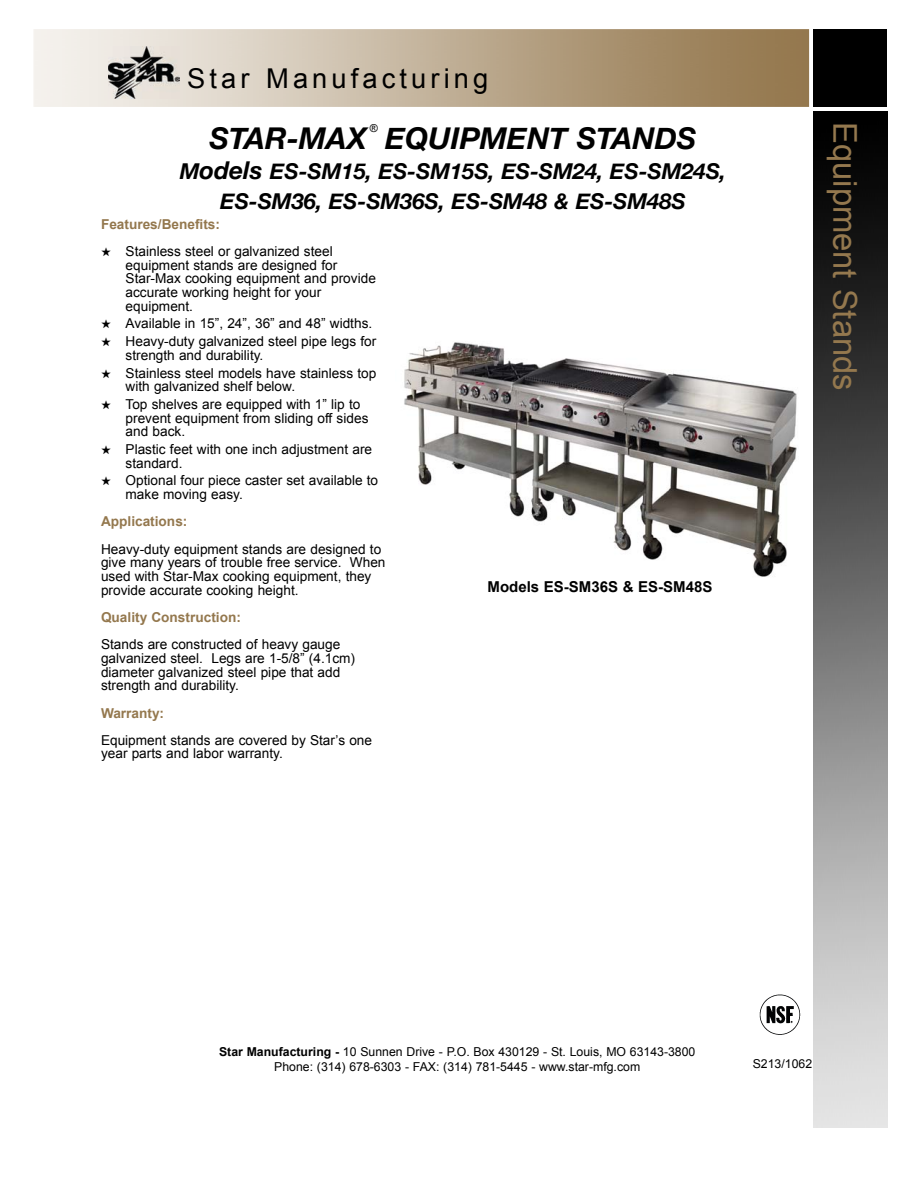
<style>
.page{position:relative;width:918px;height:1188px;background:#fff}
.page>*{position:absolute;margin:0;border:0;box-sizing:border-box;transform-origin:0 0}
.t1{font:32.7px "Arial";color:#94784e}
.t2{font:italic 700 30px "Helvetica Neue";color:#000}
.t3{font:27.3px "Arial";letter-spacing:.15em;color:#000}
.t4{font:italic 700 21.9px/30px "Helvetica Neue";color:#000;text-align:center}
.t5{font:700 15px "Arial";color:#000}
.t6{font:13.65px/13.6px "Arial";color:#000}
.t7{font:700 13.65px "Arial";color:#94784e}
.t8{font:12.3px/14.7px "Arial";color:#000;text-align:center}
.t9{font:10.95px "Arial";color:#000}
.s1{font-size:24.6px}
.s2{font-weight:700}
</style>
<div class="page">
<img style="left:34px;top:29px;width:775px;height:78px">
<div style="left:814px;top:29px;width:73px;height:78px;background:#000"></div>
<img style="left:814px;top:111px;width:73px;height:1017px">
<div style="left:813px;top:60px;width:63px;height:39px;background:#000"></div>
<img style="left:108px;top:46px;width:72px;height:53px">
<img style="left:759px;top:994px;width:42px;height:41px">
<img style="left:404px;top:342px;width:393px;height:235px">
<h3 class="t3" style="left:187px;top:64px;width:303px">Star Manufacturing</h3>
<p class="t9" style="left:370px;top:122px;width:10px">®</p>
<h2 class="t2" style="left:209px;top:119px;width:488px">STAR-MAX EQUIPMENT STANDS</h2>
<h3 class="t4" style="left:180px;top:155px;width:548px">M<span class="s1">odels</span> ES-SM15, ES-SM15S, ES-SM24, ES-SM24S,<br>ES-SM36, ES-SM36S, ES-SM48 &amp; ES-SM48S</h3>
<p class="t7" style="left:101px;top:216px;width:121px">Features/Benefits:</p>
<p class="t6" style="left:126px;top:245px;width:252px;text-indent:-25px">★ Stainless steel or galvanized steel equipment stands are designed for<br>Star-Max cooking equipment and provide accurate working height for your equipment.</p>
<p class="t6" style="left:101px;top:317px;width:273px">★ Available in 15”, 24”, 36” and 48” widths.</p>
<p class="t6" style="left:126px;top:335px;width:252px;text-indent:-25px">★ Heavy-duty galvanized steel pipe legs for strength and durability.</p>
<p class="t6" style="left:126px;top:366px;width:252px;text-indent:-25px">★ Stainless steel models have stainless top with galvanized shelf below.</p>
<p class="t6" style="left:126px;top:397px;width:244px;text-indent:-25px">★ Top shelves are equipped with 1” lip to prevent equipment from sliding off sides and back.</p>
<p class="t6" style="left:126px;top:443px;width:248px;text-indent:-25px">★ Plastic feet with one inch adjustment are standard.</p>
<p class="t6" style="left:126px;top:474px;width:254px;text-indent:-25px">★ Optional four piece caster set available to make moving easy.</p>
<p class="t7" style="left:101px;top:514px;width:88px">Applications:</p>
<p class="t6" style="left:101px;top:542px;width:286px">Heavy-duty equipment stands are designed to give many years of trouble free service. When used with Star-Max cooking equipment, they provide accurate cooking height.</p>
<p class="t7" style="left:101px;top:610px;width:141px">Quality Construction:</p>
<p class="t6" style="left:101px;top:638px;width:256px">Stands are constructed of heavy gauge galvanized steel. Legs are 1-5/8” (4.1cm) diameter galvanized steel pipe that add strength and durability.</p>
<p class="t7" style="left:101px;top:705px;width:65px">Warranty:</p>
<p class="t6" style="left:101px;top:733px;width:273px">Equipment stands are covered by Star’s one year parts and labor warranty.</p>
<p class="t5" style="left:488px;top:578px;width:226px">Models ES-SM36S &amp; ES-SM48S</p>
<h1 class="t1" style="left:863px;top:122px;width:270px;rotate:90deg">Equipment Stands</h1>
<p class="t8" style="left:219px;top:1045px;width:478px"><span class="s2">Star Manufacturing -</span> 10 Sunnen Drive - P.O. Box 430129 - St. Louis, MO 63143-3800<br>Phone: (314) 678-6303 - FAX: (314) 781-5445 - www.star-mfg.com</p>
<p class="t8" style="left:753px;top:1057px;width:61px">S213/1062</p>
</div>
